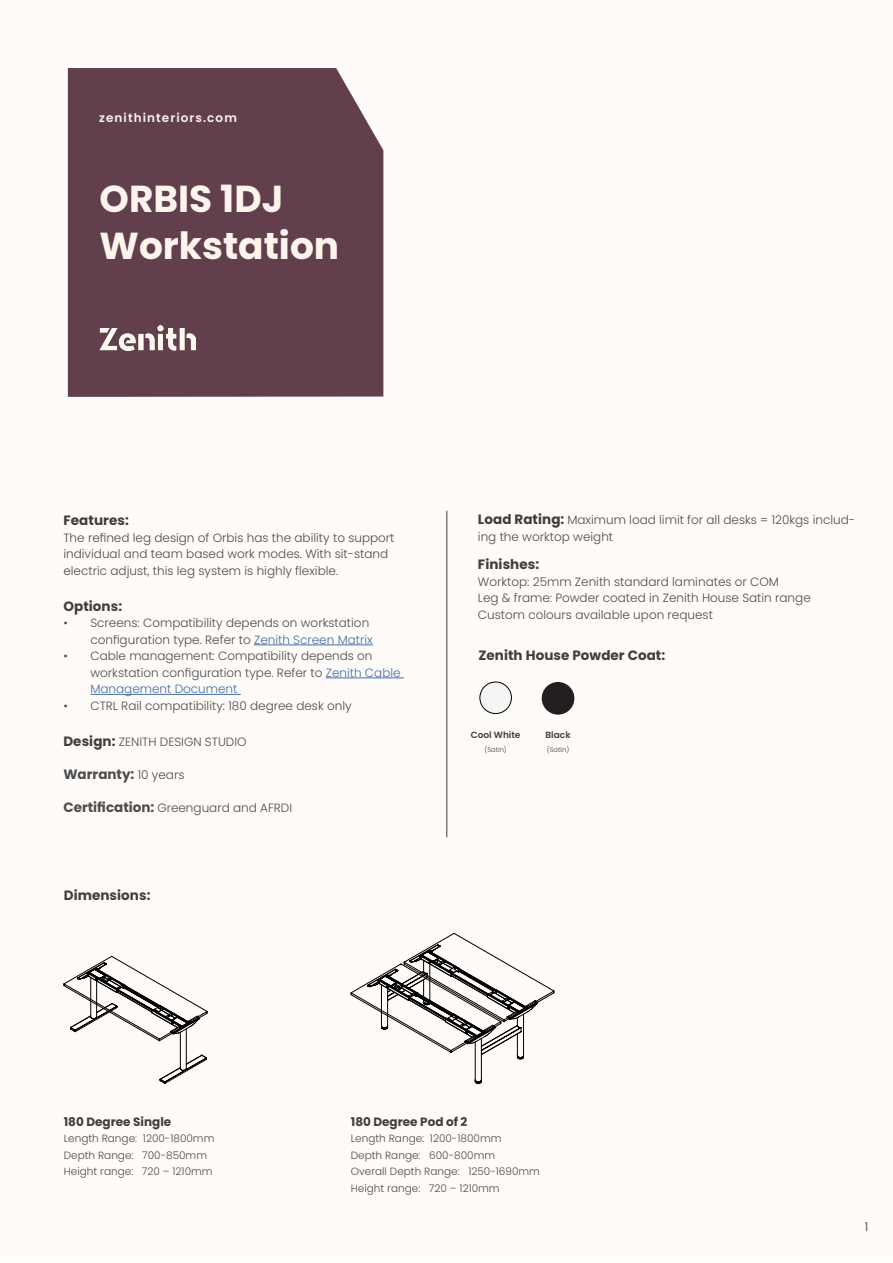
<style>
.page{position:relative;width:893px;height:1263px;background:#fff}
.page>*{position:absolute;margin:0;border:0;box-sizing:border-box;transform-origin:0 0}
.PRODUCT_NAME{font:700 37.5px "Poppins";color:#fff5ed}
.COPY{font:700 13.5px "Poppins";letter-spacing:.005em;color:#3e3e3f}
.COPY-2{font:700 13.5px "Poppins";color:#4b4c4d}
.COPY-3{font:300 12px/16.5px "Poppins";color:#4b4c4d}
.COPY-4{font:700 12px "Poppins";color:#3e3e3f}
.WEBSITE_TOP_LEFT{font:600 12px "Poppins";letter-spacing:.09em;color:#fdf3eb}
.t1{font:300 12px "Poppins";color:#312f30}
.t2{font:300 10.5px/16.5px "Poppins";color:#4b4c4d}
.COLOURS_SPECS{font:600 9px "Poppins";color:#3e3e3f}
.COLOURS_SPECS-2{font:300 6.75px "Poppins";color:#3e3e3f}
.s1{color:#436da8}
.s2{font-weight:700;font-size:13.5px;color:#3e3e3f}
.s3{font-weight:300;font-size:12px}
.s4{font-weight:700;font-size:13.5px}
</style>
<div class="page">
<div style="left:0;top:0;width:893px;height:1256px;background:#fffbf8"></div>
<hr style="left:447px;top:511px;width:1px;height:326px;background:#3e3e3f">
<hr style="left:254px;top:645px;width:119px;height:1px;background:#436da8">
<hr style="left:326px;top:678px;width:78px;height:1px;background:#436da8">
<hr style="left:90px;top:694px;width:151px;height:1px;background:#436da8">
<div style="left:68px;top:68px;width:315px;height:329px;background:#623f4c"></div>
<img style="left:100px;top:326px;width:95px;height:25px">
<div style="left:542px;top:682px;width:32px;height:33px;background:#231f20;border-radius:50%"></div>
<div style="left:480px;top:682px;width:31px;height:31px;background:#f4f6f3;border-radius:50%"></div>
<div style="left:480px;top:682px;width:31px;height:31px;border:1px solid #000;border-radius:50%"></div>
<svg style="left:63px;top:956px;width:145px;height:128px"></svg>
<svg style="left:350px;top:933px;width:204px;height:151px"></svg>
<p class="WEBSITE_TOP_LEFT" style="left:99px;top:111px;width:139px">zenithinteriors.com</p>
<p class="PRODUCT_NAME" style="left:100px;top:177px;width:185px">ORBIS 1DJ</p>
<p class="PRODUCT_NAME" style="left:100px;top:224px;width:241px">Workstation</p>
<p class="COPY" style="left:63px;top:513px;width:67px">Features:</p>
<p class="COPY-3" style="left:63px;top:530px;width:333px">The refined leg design of Orbis has the ability to support individual and team based work modes. With sit-stand electric adjust, this leg system is highly flexible.</p>
<p class="COPY" style="left:63px;top:598px;width:60px">Options:</p>
<p class="COPY-3" style="left:63px;top:615px;width:311px;text-align:right">• Screens: Compatibility depends on workstation configuration type. Refer to <span class="s1">Zenith Screen Matrix</span></p>
<p class="COPY-3" style="left:90px;top:648px;width:312px;text-indent:-27px">• Cable management: Compatibility depends on workstation configuration type. Refer to <span class="s1">Zenith Cable<br>Management Document</span></p>
<p class="COPY-3" style="left:63px;top:698px;width:290px">• CTRL Rail compatibility: 180 degree desk only</p>
<p class="COPY-3" style="left:63px;top:734px;width:185px"><span class="s2">Design:</span> ZENITH DESIGN STUDIO</p>
<p class="COPY-2" style="left:63px;top:766px;width:123px">Warranty: <span class="s3">10 years</span></p>
<p class="COPY-3" style="left:63px;top:800px;width:230px"><span class="s4">Certification:</span> Greenguard and AFRDI</p>
<p class="COPY" style="left:64px;top:887px;width:88px">Dimensions:</p>
<p class="COPY-3" style="left:478px;top:512px;width:379px"><span class="s2">Load Rating:</span> Maximum load limit for all desks = 120kgs includ&shy;ing the worktop weight</p>
<p class="COPY" style="left:478px;top:557px;width:63px">Finishes:</p>
<p class="COPY-3" style="left:478px;top:573px;width:334px">Worktop: 25mm Zenith standard laminates or COM<br>Leg &amp; frame: Powder coated in Zenith House Satin range</p>
<p class="COPY-3" style="left:478px;top:606px;width:236px">Custom colours available upon request</p>
<p class="COPY" style="left:478px;top:648px;width:188px">Zenith House Powder Coat:</p>
<p class="COLOURS_SPECS" style="left:471px;top:729px;width:51px">Cool White</p>
<p class="COLOURS_SPECS-2" style="left:484px;top:745px;width:24px">(Satin)</p>
<p class="COLOURS_SPECS" style="left:545px;top:729px;width:27px">Black</p>
<p class="COLOURS_SPECS-2" style="left:547px;top:746px;width:24px">(Satin)</p>
<p class="COPY-4" style="left:64px;top:1115px;width:109px">180 Degree Single</p>
<p class="t2" style="left:64px;top:1130px;width:152px">Length Range: 1200-1800mm<br>Depth Range: 700-850mm</p>
<p class="t2" style="left:64px;top:1163px;width:150px">Height range: 720 – 1210mm</p>
<p class="COPY-4" style="left:351px;top:1115px;width:118px">180 Degree Pod of 2</p>
<p class="t2" style="left:351px;top:1130px;width:191px">Length Range: 1200-1800mm<br>Depth Range: 600-800mm<br>Overall Depth Range: 1250-1690mm</p>
<p class="t2" style="left:351px;top:1180px;width:150px">Height range: 720 – 1210mm</p>
<p class="t1" style="left:865px;top:1220px;width:5px">1</p>
</div>
